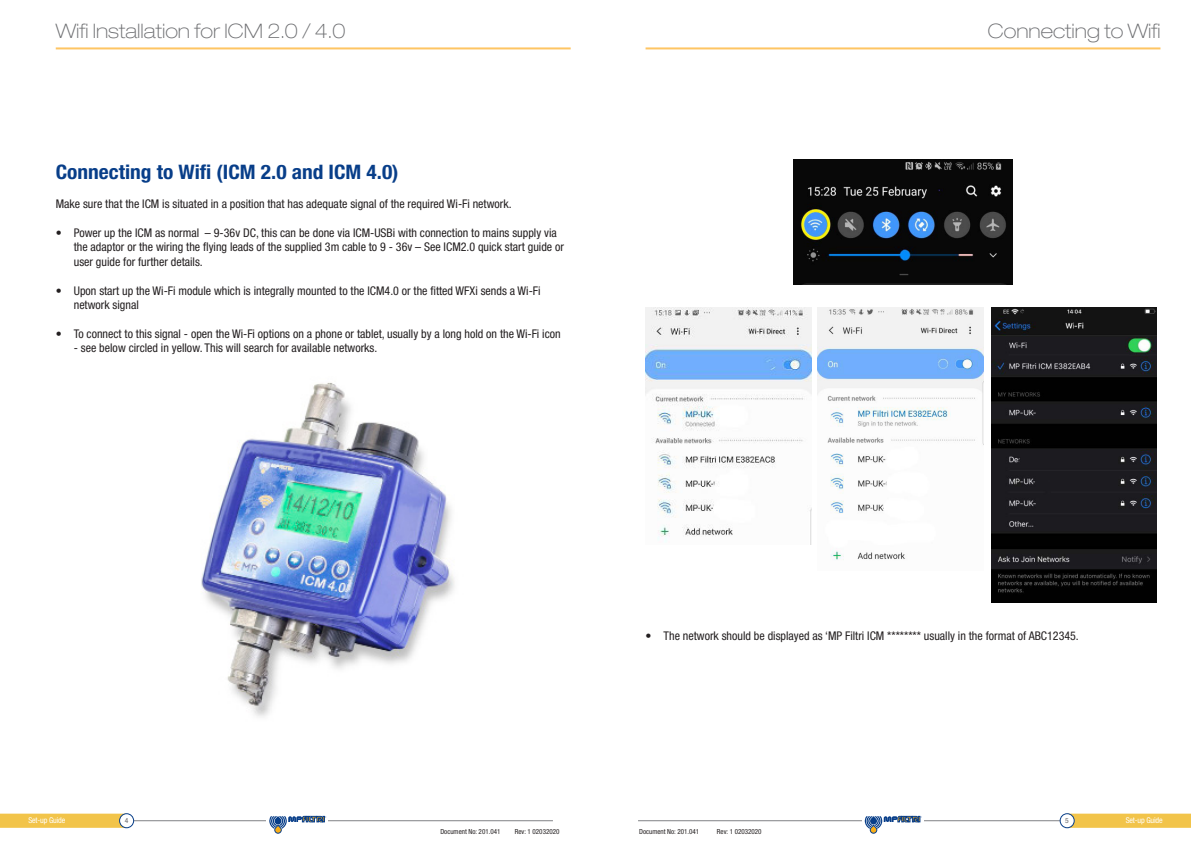
<style>
.page{position:relative;width:1191px;height:842px;background:#fff}
.page>*{position:absolute;margin:0;border:0;box-sizing:border-box;transform-origin:0 0}
.t1{font:100 expanded 20px "Helvetica Neue LT Std";color:#6c6d70}
.t2{font:700 condensed 20px "Helvetica Neue LT Std";color:#083e89;scale:1.07 1}
.t3{font:condensed 12px/14.4px "Helvetica Neue LT Std";color:#231f20}
.t4{font:condensed 8px "Helvetica Neue LT Std";letter-spacing:-.02em;color:#fff}
.t5{font:condensed 7px "Helvetica Neue LT Std";color:#231f20}
.t6{font:condensed 7px "Helvetica Neue LT Std";color:#636366;scale:1.07 1}
</style>
<div class="page">
<hr style="left:56px;top:47px;width:514px;height:2px;background:#fec563">
<hr style="left:645px;top:47px;width:515px;height:2px;background:#fec563">
<img style="left:793px;top:160px;width:219px;height:124px">
<img style="left:201px;top:382px;width:254px;height:335px">
<img style="left:645px;top:307px;width:166px;height:238px">
<img style="left:817px;top:307px;width:166px;height:253px">
<img style="left:991px;top:307px;width:165px;height:295px">
<hr style="left:638px;top:820px;width:427px;height:1px;background:#808285">
<hr style="left:134px;top:820px;width:419px;height:1px;background:#808285">
<svg style="left:1063px;top:814px;width:128px;height:14px;background:#f0c34c"></svg>
<svg style="left:0;top:814px;width:124px;height:14px;background:#f1c44c"></svg>
<div style="left:1060px;top:814px;width:14px;height:14px;background:#fff;border-radius:50%"></div>
<div style="left:1060px;top:814px;width:14px;height:14px;border:1px solid #083e89;border-radius:50%"></div>
<div style="left:120px;top:814px;width:14px;height:14px;background:#fff;border-radius:50%"></div>
<div style="left:119px;top:814px;width:15px;height:14px;border:1px solid #083e89;border-radius:50%"></div>
<hr style="left:862px;top:819px;width:61px;height:4px;background:#fff">
<hr style="left:266px;top:819px;width:61px;height:4px;background:#fff">
<svg style="left:864px;top:816px;width:57px;height:17px"></svg>
<svg style="left:269px;top:816px;width:57px;height:17px"></svg>
<p class="t1" style="left:56px;top:19px;width:291px">Wifi Installation for ICM 2.0 / 4.0</p>
<p class="t2" style="left:56px;top:160px;width:322px">Connecting to Wifi (ICM 2.0 and ICM 4.0)</p>
<p class="t3" style="left:56px;top:197px;width:457px">Make sure that the ICM is situated in a position that has adequate signal of the required Wi-Fi network.</p>
<p class="t3" style="left:74px;top:225px;width:492px;text-indent:-18px">• Power up the ICM as normal – 9-36v DC, this can be done via ICM-USBi with connection to mains supply via the adaptor or the wiring the flying leads of the supplied 3m cable to 9 - 36v – See ICM2.0 quick start guide or user guide for further details.</p>
<p class="t3" style="left:74px;top:283px;width:468px;text-indent:-18px">• Upon start up the Wi-Fi module which is integrally mounted to the ICM4.0 or the fitted WFXi sends a Wi-Fi network signal</p>
<p class="t3" style="left:56px;top:326px;width:506px">• To connect to this signal - open the Wi-Fi options on a phone or tablet, usually by a long hold on the Wi-Fi icon</p>
<p class="t3" style="left:74px;top:341px;width:305px">- see below circled in yellow. This will search for available networks.</p>
<p class="t1" style="left:988px;top:19px;width:174px">Connecting to Wifi</p>
<p class="t3" style="left:645px;top:628px;width:435px">• The network should be displayed as ‘MP Filtri ICM ******** usually in the format of ABC12345.</p>
<p class="t4" style="left:28px;top:815px;width:38px">Set-up Guide</p>
<p class="t6" style="left:125px;top:816px;width:5px">4</p>
<p class="t6" style="left:1065px;top:817px;width:5px">5</p>
<p class="t4" style="left:1125px;top:815px;width:38px">Set-up Guide</p>
<p class="t5" style="left:440px;top:827px;width:62px">Document No: 201.041</p>
<p class="t5" style="left:515px;top:827px;width:46px">Rev: 1 02032020</p>
<p class="t5" style="left:639px;top:827px;width:62px">Document No: 201.041</p>
<p class="t5" style="left:717px;top:827px;width:46px">Rev: 1 02032020</p>
</div>
